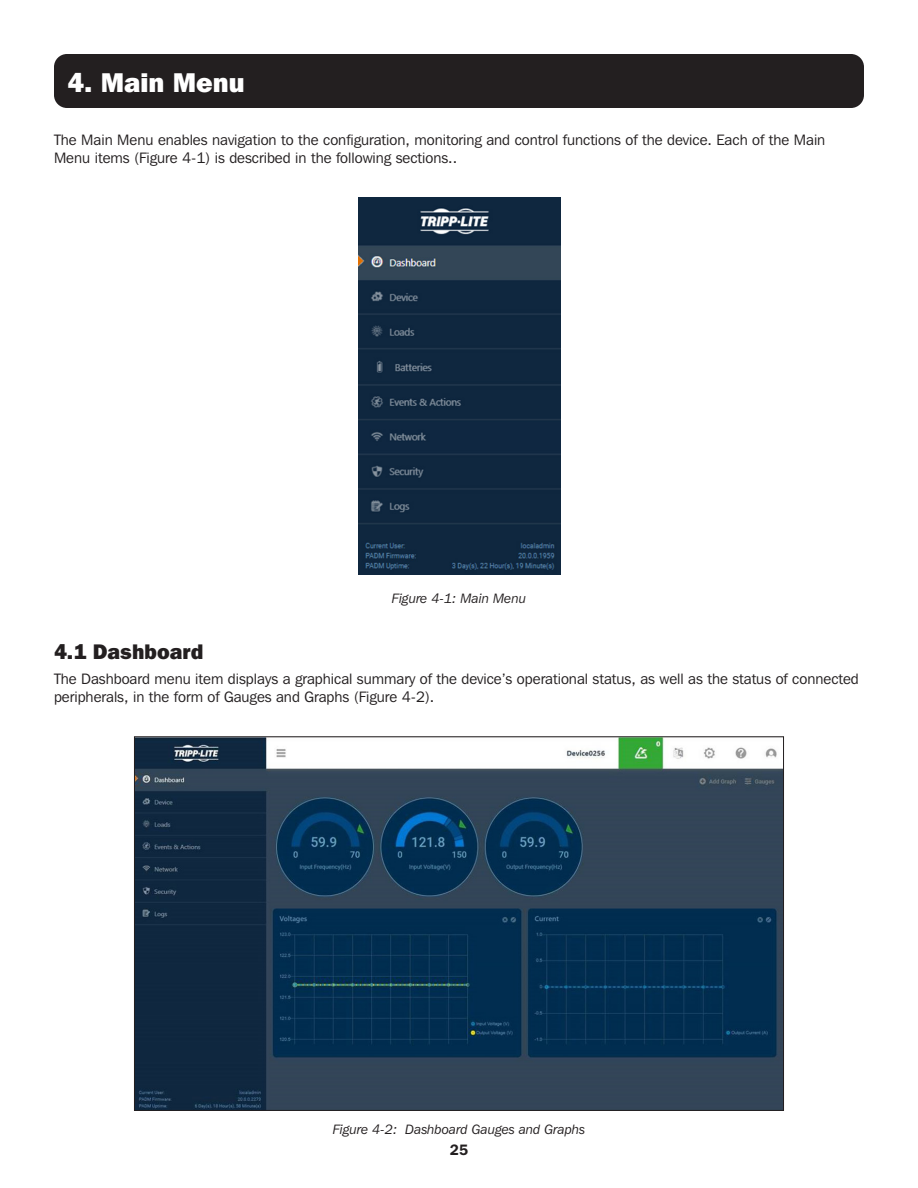
<style>
.page{position:relative;width:918px;height:1188px;background:#fff}
.page>*{position:absolute;margin:0;border:0;box-sizing:border-box;transform-origin:0 0}
.t1{font:800 27px "Franklin Gothic IT Cby BT";color:#fff}
.t2{font:800 21px "Franklin Gothic IT Cby BT";color:#231f20}
.t3{font:15px/18px "Franklin Gothic IT Cby BT";color:#231f20}
.t4{font:600 15px "Franklin Gothic IT Cby BT";color:#231f20}
.t5{font:italic 13.5px "Franklin Gothic IT Cby BT";color:#231f20}
</style>
<div class="page">
<div style="left:54px;top:54px;width:810px;height:54px;background:#231f20;border-radius:13px"></div>
<img style="left:358px;top:198px;width:202px;height:377px">
<img style="left:136px;top:738px;width:646px;height:371px">
<p class="t1" style="left:68px;top:65px;width:179px">4. Main Menu</p>
<p class="t3" style="left:54px;top:131px;width:773px">The Main Menu enables navigation to the configuration, monitoring and control functions of the device. Each of the Main<br>Menu items (Figure 4-1) is described in the following sections..</p>
<p class="t5" style="left:392px;top:590px;width:136px">Figure 4-1: Main Menu</p>
<p class="t2" style="left:54px;top:638px;width:151px">4.1 Dashboard</p>
<p class="t3" style="left:54px;top:669px;width:806px">The Dashboard menu item displays a graphical summary of the device’s operational status, as well as the status of connected peripherals, in the form of Gauges and Graphs (Figure 4-2).</p>
<p class="t5" style="left:333px;top:1121px;width:254px">Figure 4-2: Dashboard Gauges and Graphs</p>
<p class="t4" style="left:450px;top:1140px;width:20px">25</p>
</div>
